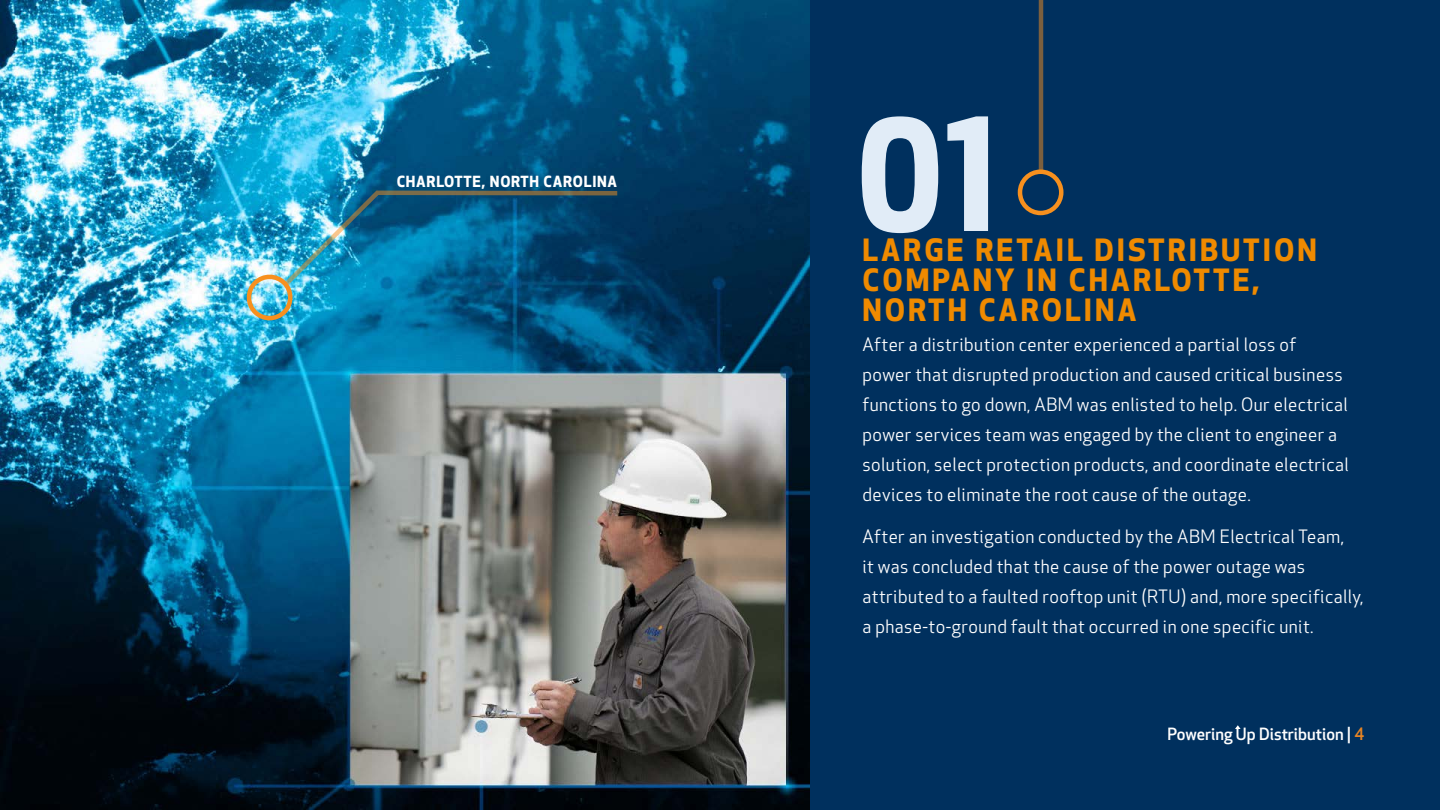
<style>
.page{position:relative;width:1440px;height:810px;background:#fff}
.page>*{position:absolute;margin:0;border:0;box-sizing:border-box;transform-origin:0 0}
.t1{font:700 150px "Apex New";color:#e1ecf7}
.t2{font:700 30px/30px "Apex New";letter-spacing:.1em;color:#ef8a00}
.t3{font:18px/30px "Apex New";letter-spacing:.025em;color:#fff}
.t4{font:500 16.5px "Apex New";color:#fff}
.t5{font:700 15px "Apex New";letter-spacing:.05em;color:#fff}
.s1{color:#e88524}
</style>
<div class="page">
<img style="left:0;top:0;width:810px;height:810px">
<div style="left:810px;top:0;width:630px;height:810px;background:#00305e"></div>
<svg style="left:1235px;top:725px;width:6px;height:4px"></svg>
<div style="left:1018px;top:170px;width:46px;height:45px;border:4px solid #f7901e;border-radius:50%"></div>
<svg style="left:247px;top:188px;width:375px;height:138px;background:#15739b"></svg>
<hr style="left:1039px;top:0;width:4px;height:172px;background:#7b5f3e">
<p class="t5" style="left:397px;top:170px;width:222px">CHARLOTTE, NORTH CAROLINA</p>
<h1 class="t1" style="left:855px;top:67px;width:145px">01</h1>
<h2 class="t2" style="left:862px;top:234px;width:456px">LARGE RETAIL DISTRIBUTION<br>COMPANY IN CHARLOTTE,<br>NORTH CAROLINA</h2>
<p class="t3" style="left:862px;top:330px;width:488px">After a distribution center experienced a partial loss of power that disrupted production and caused critical business functions to go down, ABM was enlisted to help. Our electrical power services team was engaged by the client to engineer a solution, select protection products, and coordinate electrical devices to eliminate the root cause of the outage.</p>
<p class="t3" style="left:862px;top:521px;width:503px">After an investigation conducted by the ABM Electrical Team,<br>it was concluded that the cause of the power outage was attributed to a faulted rooftop unit (RTU) and, more specifically, a phase-to-ground fault that occurred in one specific unit.</p>
<p class="t4" style="left:1168px;top:722px;width:198px">Powering Up Distribution | <span class="s1">4</span></p>
</div>
